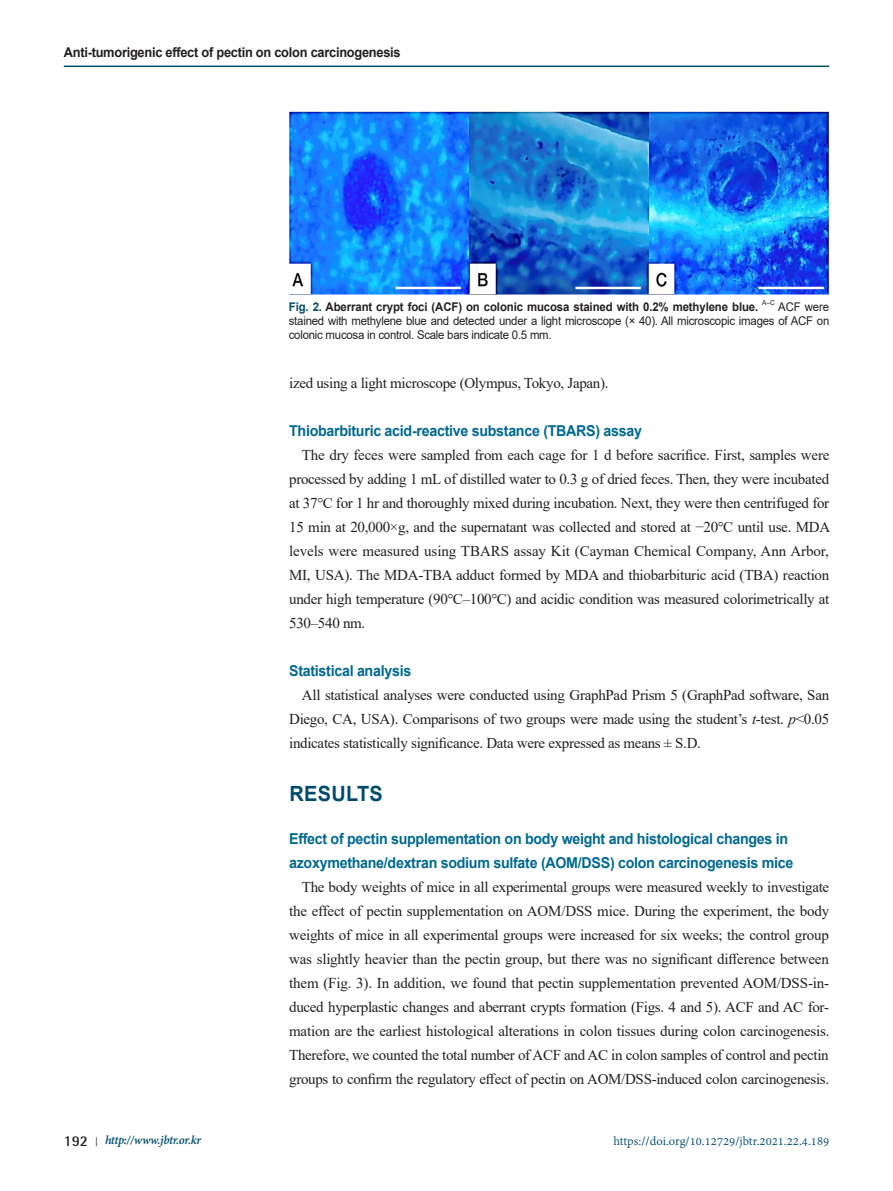
<style>
.page{position:relative;width:893px;height:1191px;background:#fff}
.page>*{position:absolute;margin:0;border:0;box-sizing:border-box;transform-origin:0 0}
.headiing_1st{font:700 21px "Arial";letter-spacing:.015em;color:#004b6c;scale:.95 1}
.main_text_영문{font:15px/24px "Times New Roman";letter-spacing:-.02em;color:#231f20;text-align:justify}
.heading_2nd{font:700 15px/24px "Arial";letter-spacing:-.02em;color:#006991;scale:.95 1}
.t1{font:700 13.5px "Arial";letter-spacing:-.02em;color:#231f20;scale:.95 1}
.t2{font:13.5px "Adobe Devanagari";color:#004b6c}
.t3{font:italic 700 13.5px "Adobe Devanagari";letter-spacing:-.03em;color:#004b6c}
.fig_title{font:12px/14.4px "Arial";letter-spacing:-.02em;color:#231f20;text-align:justify;scale:.95 1}
.fig_title-2{font:700 12px "Arial";letter-spacing:-.01em;color:#231f20;scale:.95 1}
.fig_title-3{font:7.05px "Arial";color:#231f20;scale:.95 1}
.s1{color:#004b6c}
.s2{font-style:italic}
.s3{font-family:"Rotis Semi Sans Std";font-style:normal;font-size:15px;color:#231f20}
.s4{font-family:"Shonar Bangla";font-style:normal;font-size:12px;color:#231f20}
</style>
<div class="page">
<hr style="left:64px;top:66px;width:765px;height:1px;background:#004b6c">
<img style="left:289px;top:111px;width:540px;height:183px">
<p class="t1" style="left:64px;top:42px;width:356px">Anti-tumorigenic effect of pectin on colon carcinogenesis</p>
<p class="fig_title-2" style="left:289px;top:298px;width:496px"><span class="s1">Fig. 2.</span> Aberrant crypt foci (ACF) on colonic mucosa stained with 0.2% methylene blue.</p>
<p class="fig_title-3" style="left:762px;top:297px;width:15px">A–C</p>
<p class="fig_title" style="left:289px;top:299px;width:570px;text-indent:489px">ACF were stained with methylene blue and detected under a light microscope (× 40). All microscopic images of ACF on colonic mucosa in control. Scale bars indicate 0.5 mm.</p>
<p class="main_text_영문" style="left:289px;top:370px;width:321px">ized using a light microscope (Olympus, Tokyo, Japan).</p>
<p class="heading_2nd" style="left:289px;top:419px;width:373px">Thiobarbituric acid-reactive substance (TBARS) assay</p>
<p class="main_text_영문" style="left:289px;top:442px;width:543px;text-indent:13px">The dry feces were sampled from each cage for 1 d before sacrifice. First, samples were processed by adding 1 mL of distilled water to 0.3 g of dried feces. Then, they were incubated at 37℃ for 1 hr and thoroughly mixed during incubation. Next, they were then centrifuged for 15 min at 20,000×g, and the supernatant was collected and stored at −20℃ until use. MDA levels were measured using TBARS assay Kit (Cayman Chemical Company, Ann Arbor, MI, USA). The MDA-TBA adduct formed by MDA and thiobarbituric acid (TBA) reaction under high temperature (90℃–100℃) and acidic condition was measured colorimetrically at 530–540 nm.</p>
<p class="heading_2nd" style="left:289px;top:659px;width:130px">Statistical analysis</p>
<p class="main_text_영문" style="left:289px;top:682px;width:542px;text-indent:13px">All statistical analyses were conducted using GraphPad Prism 5 (GraphPad software, San Diego, CA, USA). Comparisons of two groups were made using the student’s <span class="s2">t</span>-test. <span class="s2">p</span>&lt;0.05 indicates statistically significance. Data were expressed as means ± S.D.</p>
<p class="headiing_1st" style="left:289px;top:779px;width:100px">RESULTS</p>
<p class="heading_2nd" style="left:289px;top:827px;width:532px">Effect of pectin supplementation on body weight and histological changes in azoxymethane/dextran sodium sulfate (AOM/DSS) colon carcinogenesis mice</p>
<p class="main_text_영문" style="left:289px;top:874px;width:542px;text-indent:13px">The body weights of mice in all experimental groups were measured weekly to investigate the effect of pectin supplementation on AOM/DSS mice. During the experiment, the body weights of mice in all experimental groups were increased for six weeks; the control group was slightly heavier than the pectin group, but there was no significant difference between them (Fig. 3). In addition, we found that pectin supplementation prevented AOM/DSS-in&shy;duced hyperplastic changes and aberrant crypts formation (Figs. 4 and 5). ACF and AC for&shy;mation are the earliest histological alterations in colon tissues during colon carcinogenesis.<br>Therefore, we counted the total number of ACF and AC in colon samples of control and pectin groups to confirm the regulatory effect of pectin on AOM/DSS-induced colon carcinogenesis.</p>
<p class="t3" style="left:64px;top:1132px;width:139px"><span class="s3">192</span> <span class="s4">|</span> http://www.jbtr.or.kr</p>
<p class="t2" style="left:613px;top:1133px;width:217px">https://doi.org/10.12729/jbtr.2021.22.4.189</p>
</div>
